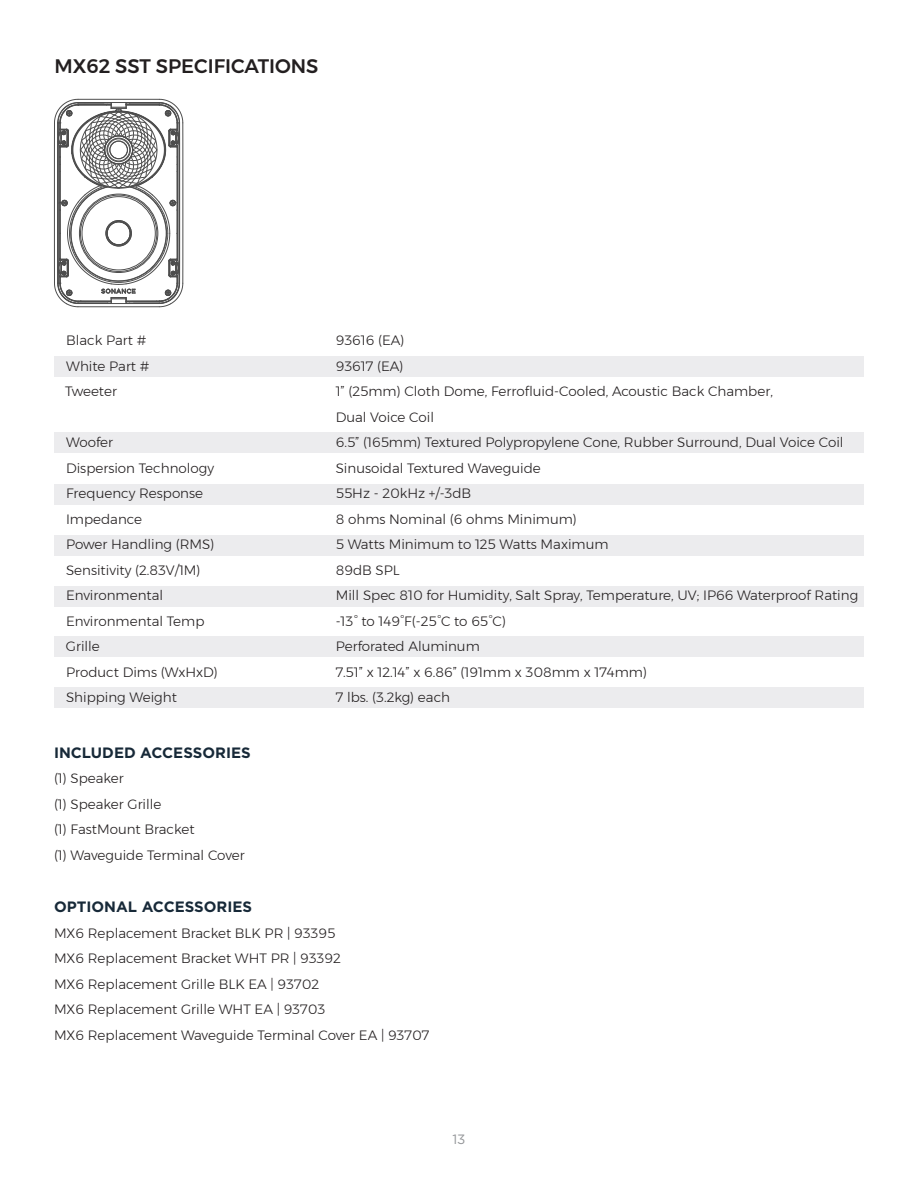
<style>
.page{position:relative;width:918px;height:1188px;background:#fff}
.page>*{position:absolute;margin:0;border:0;box-sizing:border-box;transform-origin:0 0}
.t1{font:500 19.5px "Montserrat";color:#231f20}
.Headings{font:700 15px "Gotham";color:#172938}
.Headings-2{font:300 13.5px "Montserrat";color:#231f20}
.t2{font:13.5px "Gotham";color:#939598}
</style>
<div class="page">
<div style="left:54px;top:688px;width:810px;height:20px;background:#ececee"></div>
<div style="left:54px;top:637px;width:810px;height:20px;background:#ececee"></div>
<div style="left:54px;top:586px;width:810px;height:20px;background:#ececee"></div>
<div style="left:54px;top:535px;width:810px;height:21px;background:#ececee"></div>
<div style="left:54px;top:484px;width:810px;height:20px;background:#ececee"></div>
<div style="left:54px;top:432px;width:810px;height:20px;background:#ececee"></div>
<div style="left:54px;top:356px;width:810px;height:20px;background:#ececee"></div>
<svg style="left:54px;top:99px;width:129px;height:208px"></svg>
<p class="t1" style="left:54px;top:51px;width:266px">MX62 SST SPECIFICATIONS</p>
<p class="Headings-2" style="left:66px;top:330px;width:82px">Black Part #</p>
<p class="Headings-2" style="left:336px;top:330px;width:70px">93616 (EA)</p>
<p class="Headings-2" style="left:66px;top:356px;width:85px">White Part #</p>
<p class="Headings-2" style="left:336px;top:356px;width:69px">93617 (EA)</p>
<p class="Headings-2" style="left:65px;top:381px;width:53px">Tweeter</p>
<p class="Headings-2" style="left:336px;top:381px;width:439px">1” (25mm) Cloth Dome, Ferrofluid-Cooled, Acoustic Back Chamber,</p>
<p class="Headings-2" style="left:336px;top:407px;width:100px">Dual Voice Coil</p>
<p class="Headings-2" style="left:66px;top:432px;width:48px">Woofer</p>
<p class="Headings-2" style="left:336px;top:432px;width:509px">6.5” (165mm) Textured Polypropylene Cone, Rubber Surround, Dual Voice Coil</p>
<p class="Headings-2" style="left:66px;top:458px;width:150px">Dispersion Technology</p>
<p class="Headings-2" style="left:336px;top:458px;width:207px">Sinusoidal Textured Waveguide</p>
<p class="Headings-2" style="left:66px;top:483px;width:139px">Frequency Response</p>
<p class="Headings-2" style="left:336px;top:483px;width:137px">55Hz - 20kHz +/-3dB</p>
<p class="Headings-2" style="left:66px;top:509px;width:77px">Impedance</p>
<p class="Headings-2" style="left:336px;top:509px;width:243px">8 ohms Nominal (6 ohms Minimum)</p>
<p class="Headings-2" style="left:66px;top:534px;width:150px">Power Handling (RMS)</p>
<p class="Headings-2" style="left:336px;top:534px;width:274px">5 Watts Minimum to 125 Watts Maximum</p>
<p class="Headings-2" style="left:66px;top:560px;width:136px">Sensitivity (2.83V/1M)</p>
<p class="Headings-2" style="left:336px;top:560px;width:65px">89dB SPL</p>
<p class="Headings-2" style="left:66px;top:585px;width:99px">Environmental</p>
<p class="Headings-2" style="left:336px;top:585px;width:524px">Mill Spec 810 for Humidity, Salt Spray, Temperature, UV; IP66 Waterproof Rating</p>
<p class="Headings-2" style="left:66px;top:611px;width:140px">Environmental Temp</p>
<p class="Headings-2" style="left:336px;top:611px;width:172px">-13° to 149°F(-25°C to 65°C)</p>
<p class="Headings-2" style="left:66px;top:636px;width:35px">Grille</p>
<p class="Headings-2" style="left:336px;top:636px;width:146px">Perforated Aluminum</p>
<p class="Headings-2" style="left:66px;top:662px;width:153px">Product Dims (WxHxD)</p>
<p class="Headings-2" style="left:336px;top:662px;width:313px">7.51” x 12.14” x 6.86” (191mm x 308mm x 174mm)</p>
<p class="Headings-2" style="left:66px;top:687px;width:112px">Shipping Weight</p>
<p class="Headings-2" style="left:336px;top:687px;width:116px">7 lbs. (3.2kg) each</p>
<p class="Headings" style="left:54px;top:744px;width:198px">INCLUDED ACCESSORIES</p>
<p class="Headings-2" style="left:54px;top:768px;width:71px">(1) Speaker</p>
<p class="Headings-2" style="left:54px;top:794px;width:109px">(1) Speaker Grille</p>
<p class="Headings-2" style="left:54px;top:819px;width:142px">(1) FastMount Bracket</p>
<p class="Headings-2" style="left:54px;top:845px;width:192px">(1) Waveguide Terminal Cover</p>
<p class="Headings" style="left:54px;top:898px;width:200px">OPTIONAL ACCESSORIES</p>
<p class="Headings-2" style="left:54px;top:923px;width:283px">MX6 Replacement Bracket BLK PR | 93395</p>
<p class="Headings-2" style="left:54px;top:948px;width:288px">MX6 Replacement Bracket WHT PR | 93392</p>
<p class="Headings-2" style="left:54px;top:974px;width:267px">MX6 Replacement Grille BLK EA | 93702</p>
<p class="Headings-2" style="left:54px;top:999px;width:273px">MX6 Replacement Grille WHT EA | 93703</p>
<p class="Headings-2" style="left:54px;top:1025px;width:377px">MX6 Replacement Waveguide Terminal Cover EA | 93707</p>
<p class="t2" style="left:452px;top:1132px;width:15px">13</p>
</div>
